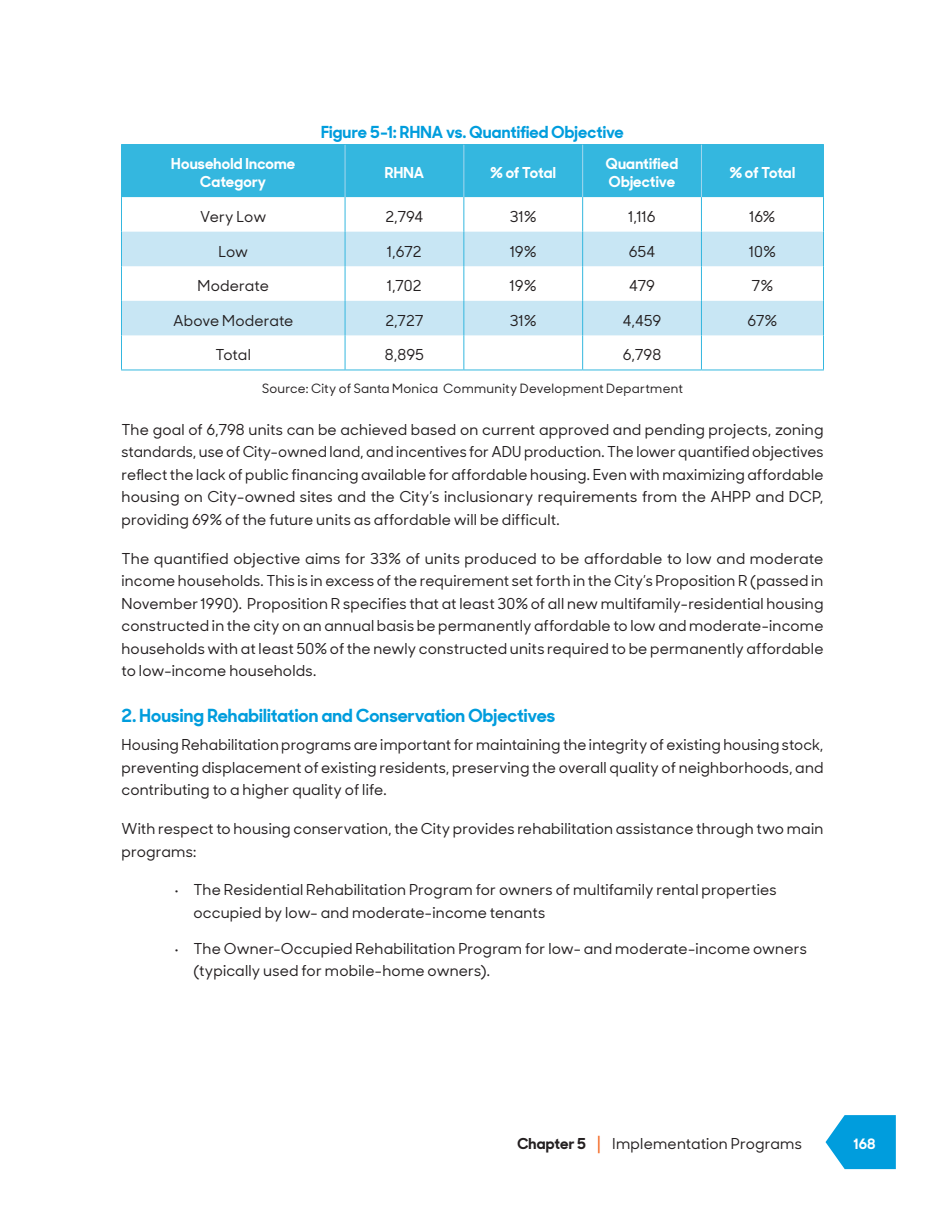
<style>
.page{position:relative;width:945px;height:1215px;background:#fff}
.page>*{position:absolute;margin:0;border:0;box-sizing:border-box;transform-origin:0 0}
.Subhead_2{font:700 18px "Santa Monica Sharp";letter-spacing:.01em;color:#009ddd}
.t1{font:700 16.5px "Santa Monica Sharp";letter-spacing:.01em;color:#009ddd}
.Body_copy{font:500 15px/22.5px "Santa Monica Sharp";letter-spacing:.01em;color:#231f20;text-align:justify}
.Body_copy_bullet_ind{font:500 15px/22.5px "Santa Monica Sharp";letter-spacing:.01em;color:#231f20}
.Body_copy-2{font:700 15px/18px "Santa Monica Sharp";letter-spacing:.015em;color:#fff;text-align:center}
.t2{font:700 14.25px "Santa Monica Sharp";color:#fff}
.Table_Source{font:500 12.75px "Santa Monica Sharp";letter-spacing:.02em;color:#231f20}
.s1{font-weight:700}
.s2{font-size:18px;color:#f36621}
</style>
<div class="page">
<svg style="left:826px;top:1115px;width:70px;height:54px;background:#22aae1"></svg>
<div style="left:122px;top:145px;width:701px;height:52px;background:#34b7df"></div>
<svg style="left:122px;top:232px;width:701px;height:103px;fill:#c8e6f4"></svg>
<hr style="left:121px;top:144px;width:224px;height:1px;background:#34b7df">
<hr style="left:121px;top:145px;width:1px;height:52px;background:#34b7df">
<hr style="left:345px;top:144px;width:119px;height:1px;background:#34b7df">
<hr style="left:464px;top:144px;width:119px;height:1px;background:#34b7df">
<hr style="left:583px;top:144px;width:118px;height:1px;background:#34b7df">
<hr style="left:701px;top:144px;width:123px;height:1px;background:#34b7df">
<hr style="left:823px;top:145px;width:1px;height:52px;background:#34b7df">
<hr style="left:121px;top:197px;width:1px;height:35px;background:#34b7df">
<hr style="left:345px;top:197px;width:1px;height:35px;background:#34b7df">
<hr style="left:463px;top:197px;width:1px;height:35px;background:#34b7df">
<hr style="left:582px;top:197px;width:1px;height:35px;background:#34b7df">
<hr style="left:701px;top:197px;width:1px;height:35px;background:#34b7df">
<hr style="left:823px;top:197px;width:1px;height:35px;background:#34b7df">
<hr style="left:121px;top:232px;width:1px;height:34px;background:#34b7df">
<hr style="left:345px;top:232px;width:1px;height:34px;background:#34b7df">
<hr style="left:463px;top:232px;width:1px;height:34px;background:#34b7df">
<hr style="left:582px;top:232px;width:1px;height:34px;background:#34b7df">
<hr style="left:701px;top:232px;width:1px;height:34px;background:#34b7df">
<hr style="left:823px;top:232px;width:1px;height:34px;background:#34b7df">
<hr style="left:121px;top:266px;width:1px;height:35px;background:#34b7df">
<hr style="left:345px;top:266px;width:1px;height:35px;background:#34b7df">
<hr style="left:463px;top:266px;width:1px;height:35px;background:#34b7df">
<hr style="left:582px;top:266px;width:1px;height:35px;background:#34b7df">
<hr style="left:701px;top:266px;width:1px;height:35px;background:#34b7df">
<hr style="left:823px;top:266px;width:1px;height:35px;background:#34b7df">
<hr style="left:121px;top:301px;width:1px;height:34px;background:#34b7df">
<hr style="left:345px;top:301px;width:1px;height:34px;background:#34b7df">
<hr style="left:463px;top:301px;width:1px;height:34px;background:#34b7df">
<hr style="left:582px;top:301px;width:1px;height:34px;background:#34b7df">
<hr style="left:701px;top:301px;width:1px;height:34px;background:#34b7df">
<hr style="left:823px;top:301px;width:1px;height:34px;background:#34b7df">
<hr style="left:121px;top:335px;width:1px;height:35px;background:#34b7df">
<hr style="left:345px;top:335px;width:1px;height:35px;background:#34b7df">
<hr style="left:463px;top:335px;width:1px;height:35px;background:#34b7df">
<hr style="left:582px;top:335px;width:1px;height:35px;background:#34b7df">
<hr style="left:701px;top:335px;width:1px;height:35px;background:#34b7df">
<hr style="left:823px;top:335px;width:1px;height:35px;background:#34b7df">
<hr style="left:121px;top:370px;width:224px;height:1px;background:#34b7df">
<hr style="left:345px;top:370px;width:119px;height:1px;background:#34b7df">
<hr style="left:464px;top:370px;width:119px;height:1px;background:#34b7df">
<hr style="left:583px;top:370px;width:118px;height:1px;background:#34b7df">
<hr style="left:701px;top:370px;width:123px;height:1px;background:#34b7df">
<hr style="left:345px;top:145px;width:1px;height:52px;background:#a5d7ee">
<hr style="left:463px;top:145px;width:1px;height:52px;background:#a5d7ee">
<hr style="left:582px;top:145px;width:1px;height:52px;background:#a5d7ee">
<hr style="left:701px;top:145px;width:1px;height:52px;background:#a5d7ee">
<p class="t1" style="left:321px;top:119px;width:304px">Figure 5-1: RHNA vs. Quantified Objective</p>
<p class="Body_copy-2" style="left:171px;top:154px;width:125px">Household Income<br>Category</p>
<p class="Body_copy-2" style="left:385px;top:163px;width:41px">RHNA</p>
<p class="Body_copy-2" style="left:491px;top:163px;width:67px">% of Total</p>
<p class="Body_copy-2" style="left:606px;top:154px;width:74px;text-align:left">Quantified<br>Objective</p>
<p class="Body_copy-2" style="left:730px;top:163px;width:67px">% of Total</p>
<p class="Body_copy" style="left:200px;top:205px;width:68px">Very Low</p>
<p class="Body_copy" style="left:386px;top:205px;width:39px">2,794</p>
<p class="Body_copy" style="left:510px;top:205px;width:28px">31%</p>
<p class="Body_copy" style="left:629px;top:205px;width:29px">1,116</p>
<p class="Body_copy" style="left:749px;top:205px;width:28px">16%</p>
<p class="Body_copy" style="left:218px;top:239px;width:31px">Low</p>
<p class="Body_copy" style="left:387px;top:239px;width:36px">1,672</p>
<p class="Body_copy" style="left:510px;top:239px;width:28px">19%</p>
<p class="Body_copy" style="left:629px;top:239px;width:28px">654</p>
<p class="Body_copy" style="left:749px;top:239px;width:28px">10%</p>
<p class="Body_copy" style="left:198px;top:274px;width:73px">Moderate</p>
<p class="Body_copy" style="left:387px;top:274px;width:36px">1,702</p>
<p class="Body_copy" style="left:510px;top:274px;width:28px">19%</p>
<p class="Body_copy" style="left:629px;top:274px;width:27px">479</p>
<p class="Body_copy" style="left:752px;top:274px;width:23px">7%</p>
<p class="Body_copy" style="left:173px;top:308px;width:122px">Above Moderate</p>
<p class="Body_copy" style="left:385px;top:308px;width:40px">2,727</p>
<p class="Body_copy" style="left:510px;top:308px;width:28px">31%</p>
<p class="Body_copy" style="left:623px;top:308px;width:40px">4,459</p>
<p class="Body_copy" style="left:748px;top:308px;width:31px">67%</p>
<p class="Body_copy" style="left:216px;top:343px;width:37px">Total</p>
<p class="Body_copy" style="left:385px;top:343px;width:41px">8,895</p>
<p class="Body_copy" style="left:623px;top:343px;width:40px">6,798</p>
<p class="Table_Source" style="left:262px;top:379px;width:422px">Source: City of Santa Monica Community Development Department</p>
<p class="Body_copy" style="left:122px;top:418px;width:704px">The goal of 6,798 units can be achieved based on current approved and pending projects, zoning standards, use of City-owned land, and incentives for ADU production. The lower quantified objectives reflect the lack of public financing available for affordable housing. Even with maximizing affordable housing on City-owned sites and the City’s inclusionary requirements from the AHPP and DCP, providing 69% of the future units as affordable will be difficult.</p>
<p class="Body_copy" style="left:122px;top:546px;width:704px">The quantified objective aims for 33% of units produced to be affordable to low and moderate income households. This is in excess of the requirement set forth in the City’s Proposition R (passed in November 1990). Proposition R specifies that at least 30% of all new multifamily-residential housing constructed in the city on an annual basis be permanently affordable to low and moderate-income households with at least 50% of the newly constructed units required to be permanently affordable to low-income households.</p>
<p class="Subhead_2" style="left:122px;top:701px;width:435px">2. Housing Rehabilitation and Conservation Objectives</p>
<p class="Body_copy" style="left:122px;top:733px;width:704px">Housing Rehabilitation programs are important for maintaining the integrity of existing housing stock, preventing displacement of existing residents, preserving the overall quality of neighborhoods, and contributing to a higher quality of life.</p>
<p class="Body_copy" style="left:122px;top:817px;width:704px">With respect to housing conservation, the City provides rehabilitation assistance through two main programs:</p>
<p class="Body_copy_bullet_ind" style="left:194px;top:878px;width:585px;text-indent:-20px">• The Residential Rehabilitation Program for owners of multifamily rental properties occupied by low- and moderate-income tenants</p>
<p class="Body_copy_bullet_ind" style="left:194px;top:936px;width:615px;text-indent:-20px">• The Owner-Occupied Rehabilitation Program for low- and moderate-income owners (typically used for mobile-home owners).</p>
<p class="Body_copy" style="left:517px;top:1132px;width:286px"><span class="s1">Chapter 5</span> <span class="s2">|</span> Implementation Programs</p>
<p class="t2" style="left:854px;top:1132px;width:23px">168</p>
</div>
